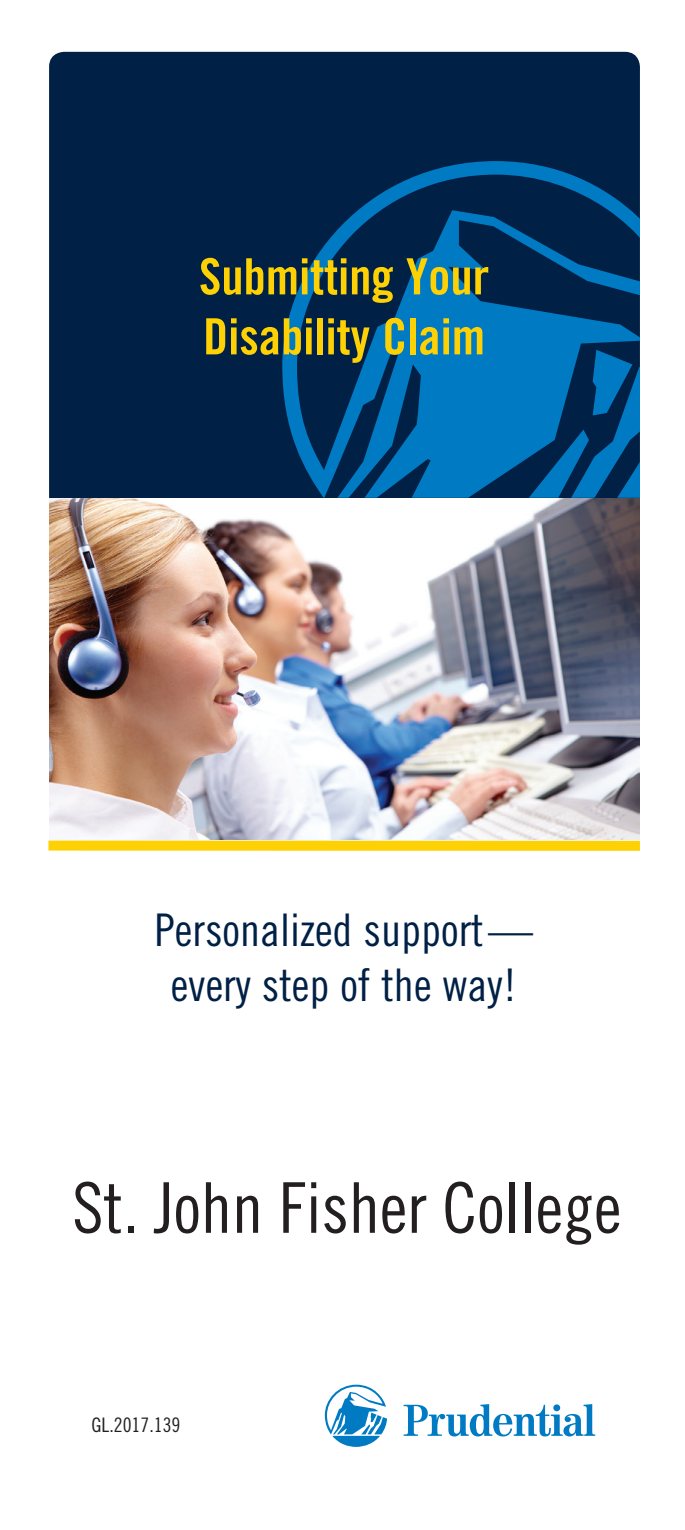
<style>
.page{position:relative;width:685px;height:1530px;background:#fff}
.page>*{position:absolute;margin:0;border:0;box-sizing:border-box;transform-origin:0 0}
.t1{font:70px "Trade Gothic LT Std Cn 18";color:#231f20}
.t2{font:50px/60px "Trade Gothic LT Std Bd Cn 20";color:#fed105}
.t3{font:45px/55px "Trade Gothic LT Std Cn 18";color:#002045;text-align:center}
.t4{font:20px "Trade Gothic LT Std Cn 18";color:#231f20}
</style>
<div class="page">
<div style="left:49px;top:52px;width:590px;height:446px;background:#002045"></div>
<img style="left:49px;top:498px;width:590px;height:342px">
<svg style="left:282px;top:161px;width:357px;height:337px;background:#00487d"></svg>
<svg style="left:324px;top:1385px;width:62px;height:62px"></svg>
<svg style="left:403px;top:1404px;width:191px;height:32px"></svg>
<div style="left:48px;top:841px;width:591px;height:10px;background:#fed105"></div>
<p class="t2" style="left:199px;top:246px;width:291px">Submitting Your<br>Disability Claim</p>
<p class="t3" style="left:155px;top:902px;width:379px">Personalized support— every step of the way!</p>
<h1 class="t1" style="left:72px;top:1166px;width:550px">St. John Fisher College</h1>
<p class="t4" style="left:91px;top:1413px;width:90px">GL.2017.139</p>
</div>
